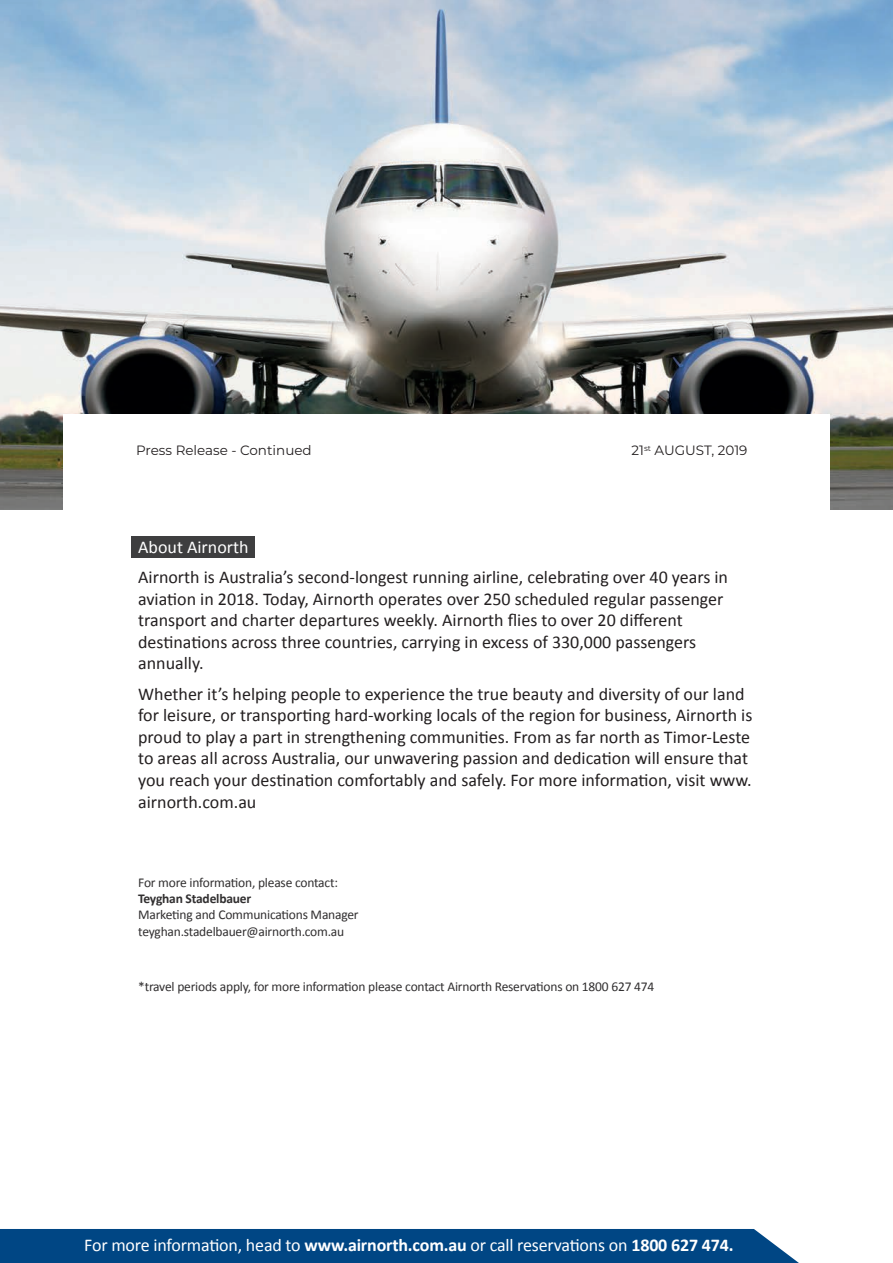
<style>
.page{position:relative;width:893px;height:1263px;background:#fff}
.page>*{position:absolute;margin:0;border:0;box-sizing:border-box;transform-origin:0 0}
.t1{font:18px/21.6px "Calibri";color:#231f20}
.t2{font:18px "Calibri";letter-spacing:-.01em;color:#fff}
.t3{font:13.5px/16.2px "Calibri";letter-spacing:-.015em;color:#312f30}
.t4{font:13.5px "Montserrat";color:#231f20}
.s1{font-weight:700}
</style>
<div class="page">
<img style="left:0;top:0;width:893px;height:510px">
<div style="left:63px;top:414px;width:767px;height:201px;background:#fff"></div>
<div style="left:0;top:1229px;width:799px;height:34px;background:#004684"></div>
<div style="left:131px;top:536px;width:124px;height:22px;background:#3e3e3f"></div>
<p class="t4" style="left:136px;top:441px;width:177px">Press Release - Continued</p>
<p class="t4" style="left:631px;top:441px;width:117px">21<sup>st</sup> AUGUST, 2019</p>
<p class="t2" style="left:138px;top:535px;width:112px">About Airnorth</p>
<p class="t1" style="left:138px;top:566px;width:591px">Airnorth is Australia’s second-longest running airline, celebrating over 40 years in aviation in 2018. Today, Airnorth operates over 250 scheduled regular passenger transport and charter departures weekly. Airnorth flies to over 20 different destinations across three countries, carrying in excess of 330,000 passengers annually.</p>
<p class="t1" style="left:138px;top:683px;width:616px">Whether it’s helping people to experience the true beauty and diversity of our land for leisure, or transporting hard-working locals of the region for business, Airnorth is proud to play a part in strengthening communities. From as far north as Timor-Leste to areas all across Australia, our unwavering passion and dedication will ensure that you reach your destination comfortably and safely. For more information, visit www. airnorth.com.au</p>
<p class="t3" style="left:138px;top:874px;width:222px">For more information, please contact:<br><span class="s1">Teyghan Stadelbauer<br></span>Marketing and Communications Manager teyghan.stadelbauer@airnorth.com.au</p>
<p class="t3" style="left:138px;top:978px;width:518px">*travel periods apply, for more information please contact Airnorth Reservations on 1800 627 474</p>
<p class="t2" style="left:84px;top:1233px;width:651px">For more information, head to <span class="s1">www.airnorth.com.au</span> or call reservations on <span class="s1">1800 627 474.</span></p>
</div>
